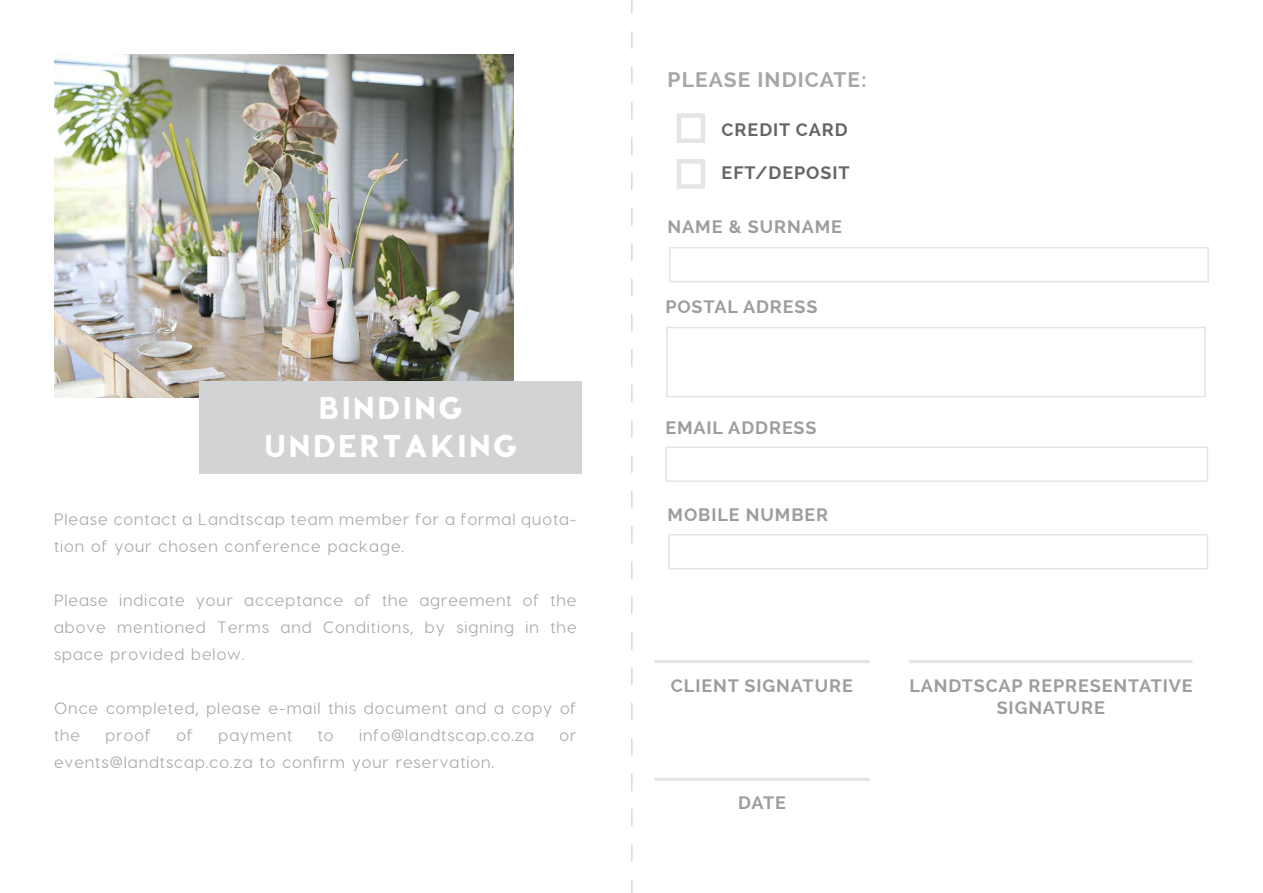
<style>
.page{position:relative;width:1263px;height:893px;background:#fff}
.page>*{position:absolute;margin:0;border:0;box-sizing:border-box;transform-origin:0 0}
.t1{font:800 31.5px/37.8px "Visby CF";letter-spacing:.075em;color:#fff;text-align:center}
.t2{font:700 21px "Raleway";letter-spacing:.05em;color:#a5a6a9}
.t3{font:700 18px/21.6px "Raleway";letter-spacing:.05em;color:#9b9d9f;text-align:center}
.t4{font:700 18px "Raleway";letter-spacing:.05em;color:#646566}
.t5{font:500 16.5px/27px "Visby CF";letter-spacing:.06em;color:#a7a9ac}
</style>
<div class="page">
<svg style="left:631px;top:0;width:1px;height:893px"></svg>
<img style="left:54px;top:54px;width:459px;height:344px">
<div style="left:199px;top:381px;width:383px;height:92px;background:#d1d3d4"></div>
<div style="left:676px;top:113px;width:29px;height:30px;border:4px solid #e5e5e6"></div>
<div style="left:676px;top:159px;width:29px;height:30px;border:4px solid #e5e5e6"></div>
<div style="left:669px;top:247px;width:540px;height:35px;border:2px solid #e5e5e6"></div>
<div style="left:666px;top:327px;width:540px;height:70px;border:2px solid #e5e5e6"></div>
<div style="left:665px;top:446px;width:543px;height:36px;border:2px solid #e5e5e6"></div>
<div style="left:668px;top:534px;width:540px;height:35px;border:2px solid #e5e5e6"></div>
<hr style="left:654px;top:660px;width:216px;height:3px;background:#e5e5e6">
<hr style="left:909px;top:660px;width:283px;height:3px;background:#e5e5e6">
<hr style="left:654px;top:778px;width:216px;height:3px;background:#e5e5e6">
<h1 class="t1" style="left:264px;top:388px;width:255px">BINDING<br>UNDERTAKING</h1>
<p class="t5" style="left:54px;top:505px;width:524px">Please contact a Landtscap team member for a formal quota&shy;tion of your chosen conference package.</p>
<p class="t5" style="left:54px;top:586px;width:524px;text-align:justify">Please indicate your acceptance of the agreement of the above mentioned Terms and Conditions, by signing in the space provided below.</p>
<p class="t5" style="left:54px;top:694px;width:524px">Once completed, please e-mail this document and a copy of the</p>
<p class="t5" style="left:106px;top:721px;width:47px">proof</p>
<p class="t5" style="left:176px;top:721px;width:18px">of</p>
<p class="t5" style="left:219px;top:721px;width:75px">payment</p>
<p class="t5" style="left:318px;top:721px;width:17px">to</p>
<p class="t5" style="left:359px;top:721px;width:176px">info@landtscap.co.za</p>
<p class="t5" style="left:560px;top:721px;width:18px">or</p>
<p class="t5" style="left:54px;top:748px;width:442px">events@landtscap.co.za to confirm your reservation.</p>
<p class="t2" style="left:668px;top:68px;width:200px">PLEASE INDICATE:</p>
<p class="t4" style="left:722px;top:119px;width:128px">CREDIT CARD</p>
<p class="t4" style="left:722px;top:162px;width:130px">EFT/DEPOSIT</p>
<p class="t3" style="left:668px;top:216px;width:176px">NAME &amp; SURNAME</p>
<p class="t3" style="left:665px;top:296px;width:154px">POSTAL ADRESS</p>
<p class="t3" style="left:665px;top:417px;width:153px">EMAIL ADDRESS</p>
<p class="t3" style="left:668px;top:504px;width:162px">MOBILE NUMBER</p>
<p class="t3" style="left:671px;top:675px;width:184px">CLIENT SIGNATURE</p>
<p class="t3" style="left:738px;top:792px;width:50px">DATE</p>
<p class="t3" style="left:909px;top:675px;width:285px">LANDTSCAP REPRESENTATIVE<br>SIGNATURE</p>
</div>
